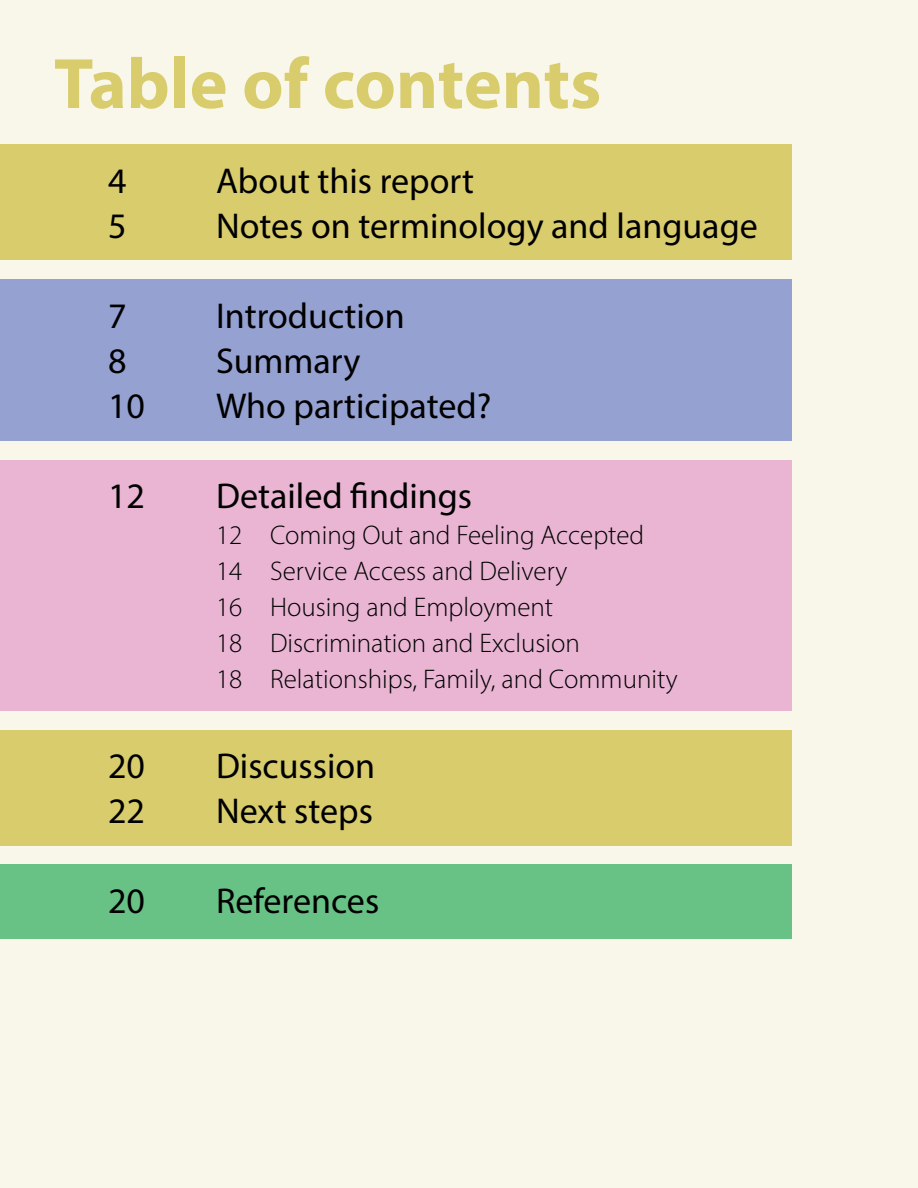
<style>
.page{position:relative;width:918px;height:1188px;background:#f9f7e9}
.page>*{position:absolute;margin:0;border:0;box-sizing:border-box;transform-origin:0 0}
.t1{font:700 72px "Myriad Pro";color:#d8cc6d}
.t2{font:36px "Myriad Pro";color:#000}
.t3{font:300 27px/36px "Myriad Pro";color:#000}
</style>
<div class="page">
<div style="left:0;top:864px;width:792px;height:74px;background:#68c185"></div>
<div style="left:0;top:731px;width:792px;height:115px;background:#d8cc6d"></div>
<div style="left:0;top:461px;width:792px;height:250px;background:#e9b5d3"></div>
<div style="left:0;top:279px;width:792px;height:162px;background:#94a1d1"></div>
<div style="left:0;top:144px;width:792px;height:115px;background:#d8cc6d"></div>
<h1 class="t1" style="left:54px;top:37px;width:549px">Table of contents</h1>
<h2 class="t2" style="left:108px;top:158px;width:20px">4</h2>
<h2 class="t2" style="left:216px;top:158px;width:260px">About this report</h2>
<h2 class="t2" style="left:108px;top:203px;width:20px">5</h2>
<h2 class="t2" style="left:216px;top:203px;width:543px">Notes on terminology and language</h2>
<h2 class="t2" style="left:108px;top:293px;width:20px">7</h2>
<h2 class="t2" style="left:216px;top:293px;width:190px">Introduction</h2>
<h2 class="t2" style="left:108px;top:338px;width:20px">8</h2>
<h2 class="t2" style="left:216px;top:338px;width:146px">Summary</h2>
<h2 class="t2" style="left:108px;top:383px;width:38px">10</h2>
<h2 class="t2" style="left:216px;top:383px;width:277px">Who participated?</h2>
<h2 class="t2" style="left:108px;top:473px;width:38px">12</h2>
<h2 class="t2" style="left:216px;top:473px;width:258px">Detailed findings</h2>
<p class="t3" style="left:216px;top:516px;width:463px">12 Coming Out and Feeling Accepted<br>14 Service Access and Delivery<br>16 Housing and Employment<br>18 Discrimination and Exclusion<br>18 Relationships, Family, and Community</p>
<h2 class="t2" style="left:108px;top:743px;width:38px">20</h2>
<h2 class="t2" style="left:216px;top:743px;width:161px">Discussion</h2>
<h2 class="t2" style="left:108px;top:788px;width:38px">22</h2>
<h2 class="t2" style="left:216px;top:788px;width:159px">Next steps</h2>
<h2 class="t2" style="left:108px;top:878px;width:38px">20</h2>
<h2 class="t2" style="left:216px;top:878px;width:165px">References</h2>
</div>
